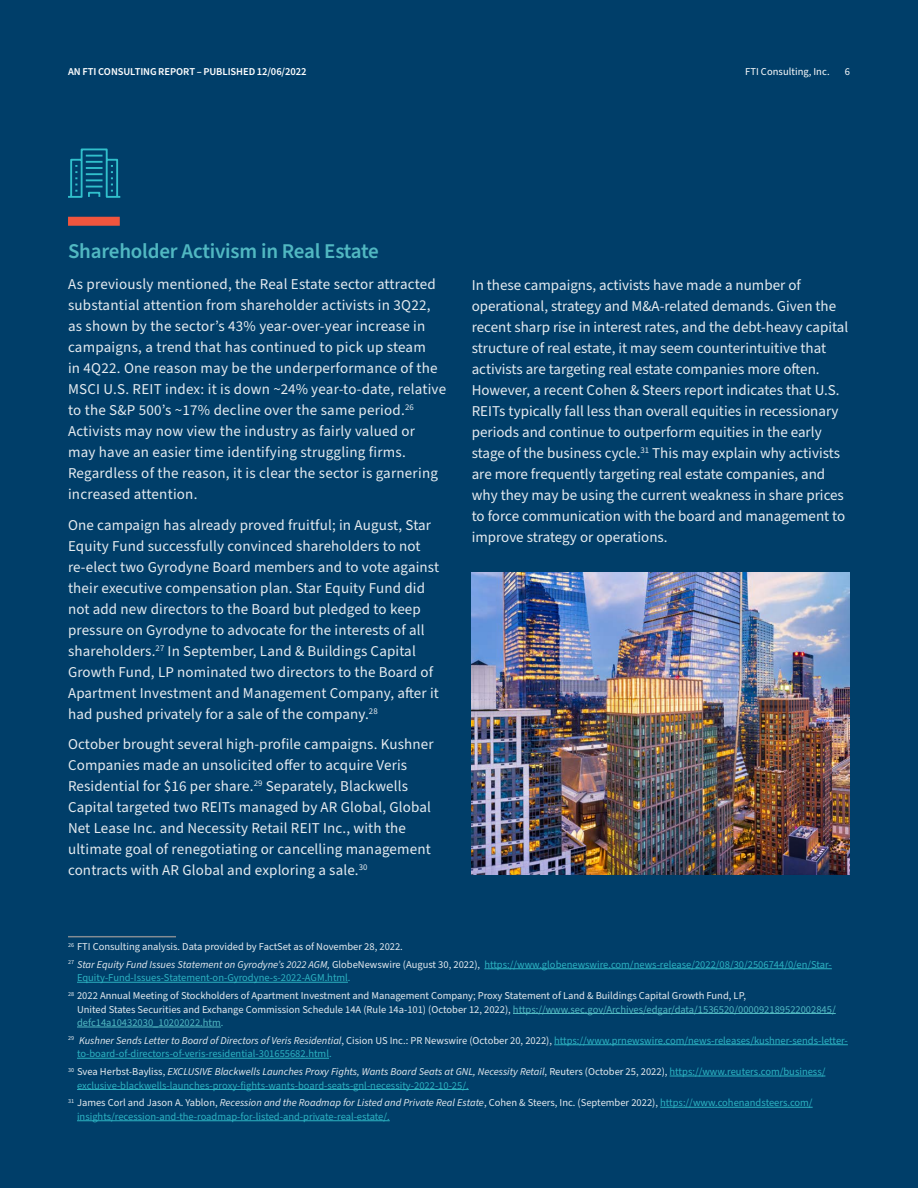
<style>
.page{position:relative;width:918px;height:1188px;background:#003e69}
.page>*{position:absolute;margin:0;border:0;box-sizing:border-box;transform-origin:0 0}
.t1{font:600 21px "Source Sans Pro";letter-spacing:-.01em;color:#5ac6cc}
.t2{font:15px/21px "Source Sans Pro";letter-spacing:.01em;color:#fff}
.t3{font:10.5px/13.5px "Source Sans Pro";color:#31c0cc}
.Header_Right_Side{font:10.5px/17.7px "Source Sans Pro";color:#fff}
.t4{font:10.5px/13.5px "Source Sans Pro";color:#5ac6cc}
.Header_Left_Side{font:600 10.5px "Source Sans Pro";letter-spacing:-.005em;color:#fff}
.s1{font-style:italic}
.s2{color:#31c0cc}
.s3{color:#fff}
.s4{font-style:italic;color:#fff}
</style>
<div class="page">
<hr style="left:68px;top:936px;width:108px;height:1px;background:#939598">
<hr style="left:484px;top:968px;width:348px;height:1px;background:#31c0cc">
<hr style="left:77px;top:982px;width:271px;height:1px;background:#31c0cc">
<hr style="left:513px;top:1013px;width:323px;height:1px;background:#5ac6cc">
<hr style="left:77px;top:1027px;width:144px;height:1px;background:#5ac6cc">
<hr style="left:554px;top:1044px;width:294px;height:1px;background:#31c0cc">
<hr style="left:77px;top:1058px;width:252px;height:1px;background:#31c0cc">
<hr style="left:670px;top:1076px;width:155px;height:1px;background:#31c0cc">
<hr style="left:77px;top:1089px;width:392px;height:1px;background:#31c0cc">
<hr style="left:660px;top:1107px;width:153px;height:1px;background:#31c0cc">
<hr style="left:77px;top:1120px;width:313px;height:1px;background:#31c0cc">
<img style="left:472px;top:573px;width:378px;height:301px">
<div style="left:68px;top:217px;width:52px;height:9px;background:#f0553e"></div>
<svg style="left:68px;top:148px;width:53px;height:50px"></svg>
<p class="Header_Left_Side" style="left:68px;top:64px;width:240px">AN FTI CONSULTING REPORT – PUBLISHED 12/06/2022</p>
<p class="Header_Right_Side" style="left:745px;top:63px;width:86px">FTI Consulting, Inc.</p>
<p class="Header_Right_Side" style="left:845px;top:63px;width:7px">6</p>
<h1 class="t1" style="left:68px;top:237px;width:312px">Shareholder Activism in Real Estate</h1>
<p class="t2" style="left:68px;top:274px;width:380px">As previously mentioned, the Real Estate sector attracted substantial attention from shareholder activists in 3Q22, as shown by the sector’s 43% year-over-year increase in campaigns, a trend that has continued to pick up steam<br>in 4Q22. One reason may be the underperformance of the MSCI U.S. REIT index: it is down ~24% year-to-date, relative to the S&amp;P 500’s ~17% decline over the same period.<sup>26<br></sup>Activists may now view the industry as fairly valued or may have an easier time identifying struggling firms.<br>Regardless of the reason, it is clear the sector is garnering increased attention.</p>
<p class="t2" style="left:68px;top:515px;width:373px">One campaign has already proved fruitful; in August, Star Equity Fund successfully convinced shareholders to not re-elect two Gyrodyne Board members and to vote against their executive compensation plan. Star Equity Fund did not add new directors to the Board but pledged to keep pressure on Gyrodyne to advocate for the interests of all shareholders.<sup>27</sup> In September, Land &amp; Buildings Capital Growth Fund, LP nominated two directors to the Board of Apartment Investment and Management Company, after it had pushed privately for a sale of the company.<sup>28</sup></p>
<p class="t2" style="left:68px;top:734px;width:367px">October brought several high-profile campaigns. Kushner Companies made an unsolicited offer to acquire Veris Residential for $16 per share.<sup>29</sup> Separately, Blackwells Capital targeted two REITs managed by AR Global, Global Net Lease Inc. and Necessity Retail REIT Inc., with the ultimate goal of renegotiating or cancelling management contracts with AR Global and exploring a sale.<sup>30</sup></p>
<p class="t2" style="left:472px;top:275px;width:378px">In these campaigns, activists have made a number of operational, strategy and M&amp;A-related demands. Given the recent sharp rise in interest rates, and the debt-heavy capital structure of real estate, it may seem counterintuitive that activists are targeting real estate companies more often.<br>However, a recent Cohen &amp; Steers report indicates that U.S.<br>REITs typically fall less than overall equities in recessionary periods and continue to outperform equities in the early stage of the business cycle.<sup>31</sup> This may explain why activists are more frequently targeting real estate companies, and why they may be using the current weakness in share prices to force communication with the board and management to improve strategy or operations.</p>
<p class="Header_Right_Side" style="left:68px;top:938px;width:765px"><sup>26</sup> FTI Consulting analysis. Data provided by FactSet as of November 28, 2022.<br><sup>27</sup> <span class="s1">Star Equity Fund Issues Statement on Gyrodyne’s 2022 AGM,</span> GlobeNewswire (August 30, 2022), <span class="s2">https://www.globenewswire.com/news-release/2022/08/30/2506744/0/en/Star-</span></p>
<p class="Header_Right_Side" style="left:68px;top:969px;width:680px;text-indent:9px"><span class="s2">Equity-Fund-Issues-Statement-on-Gyrodyne-s-2022-AGM.html.<br></span><sup>28</sup> 2022 Annual Meeting of Stockholders of Apartment Investment and Management Company; Proxy Statement of Land &amp; Buildings Capital Growth Fund, LP,</p>
<p class="t4" style="left:77px;top:1003px;width:760px"><span class="s3">United States Securities and Exchange Commission Schedule 14A (Rule 14a-101) (October 12, 2022),</span> https://www.sec.gov/Archives/edgar/data/1536520/000092189522002845/ defc14a10432030_10202022.htm.</p>
<p class="t3" style="left:77px;top:1034px;width:772px;text-indent:-9px"><sup>29</sup> <span class="s4">Kushner Sends Letter to Board of Directors of Veris Residential</span><span class="s3">, Cision US Inc.: PR Newswire (October 20, 2022),</span> https://www.prnewswire.com/news-releases/kushner-sends-letter&shy;to-board-of-directors-of-veris-residential-301655682.html.</p>
<p class="t3" style="left:77px;top:1065px;width:750px;text-indent:-9px"><sup>30</sup> <span class="s3">Svea Herbst-Bayliss,</span> <span class="s4">EXCLUSIVE Blackwells Launches Proxy Fights, Wants Board Seats at GNL, Necessity Retail</span><span class="s3">, Reuters (October 25, 2022),</span> https://www.reuters.com/business/ exclusive-blackwells-launches-proxy-fights-wants-board-seats-gnl-necessity-2022-10-25/.</p>
<p class="t3" style="left:77px;top:1097px;width:737px;text-indent:-9px"><sup>31</sup> <span class="s3">James Corl and Jason A. Yablon,</span> <span class="s4">Recession and the Roadmap for Listed and Private Real Estate</span><span class="s3">, Cohen &amp; Steers, Inc. (September 2022),</span> https://www.cohenandsteers.com/ insights/recession-and-the-roadmap-for-listed-and-private-real-estate/.</p>
</div>
